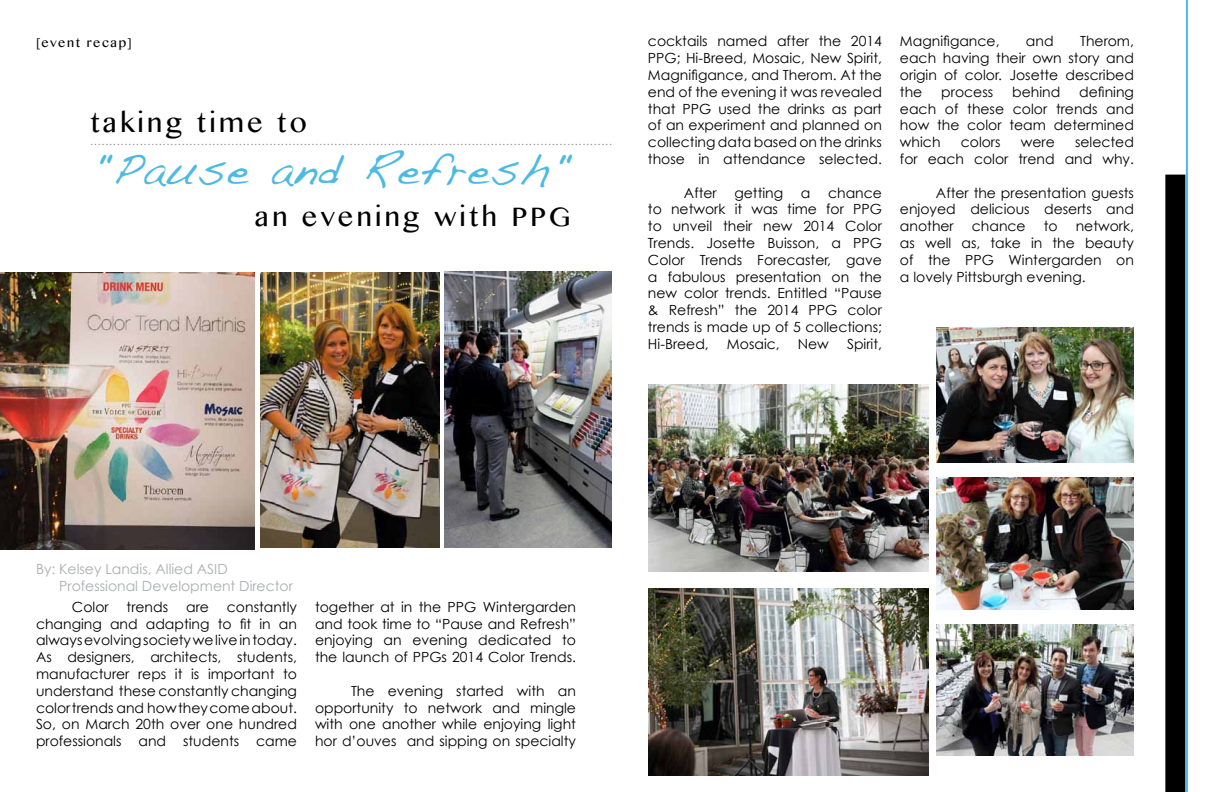
<style>
.page{position:relative;width:1224px;height:792px;background:#fff}
.page>*{position:absolute;margin:0;border:0;box-sizing:border-box;transform-origin:0 0}
.t1{font:45px "Handwriting Dakota";letter-spacing:.03em;color:#4cbae2}
.t2{font:30px "Kannada MN";letter-spacing:.11em;color:#000}
.t3{font:14px/16.8px "Century Gothic";color:#000;text-align:justify}
.t4{font:14px/16.8px "Century Gothic";color:#abadb0}
.t5{font:14px "Kannada MN";letter-spacing:.105em;color:#000}
.t6{font:12px "Minion Pro";color:#8b8e90}
</style>
<div class="page">
<hr style="left:1186px;top:0;width:2px;height:792px;background:#4cbae2">
<div style="left:1165px;top:175px;width:20px;height:617px;background:#000"></div>
<img style="left:445px;top:271px;width:167px;height:277px">
<img style="left:261px;top:272px;width:178px;height:276px">
<img style="left:0;top:272px;width:255px;height:277px">
<img style="left:648px;top:385px;width:281px;height:187px">
<img style="left:937px;top:328px;width:197px;height:135px">
<img style="left:937px;top:478px;width:197px;height:131px">
<img style="left:936px;top:624px;width:198px;height:132px">
<img style="left:648px;top:588px;width:281px;height:187px">
<p class="t5" style="left:36px;top:34px;width:97px">[event recap]</p>
<h2 class="t2" style="left:90px;top:104px;width:218px">taking time to</h2>
<p class="t6" style="left:90px;top:133px;width:523px">.........................................................................................................................................</p>
<h1 class="t1" style="left:90px;top:142px;width:482px">"Pause and Refresh"</h1>
<h2 class="t2" style="left:255px;top:198px;width:318px">an evening with PPG</h2>
<p class="t3" style="left:648px;top:33px;width:236px">cocktails named after the 2014<br>PPG; Hi-Breed, Mosaic, New Spirit, Magnifigance, and Therom. At the end of the evening it was revealed that PPG used the drinks as part of an experiment and planned on collecting data based on the drinks those in attendance selected.</p>
<p class="t3" style="left:684px;top:184px;width:34px">After</p>
<p class="t3" style="left:734px;top:184px;width:50px">getting</p>
<p class="t3" style="left:801px;top:184px;width:11px">a</p>
<p class="t3" style="left:648px;top:184px;width:236px;text-indent:180px">chance to network it was time for PPG to unveil their new 2014 Color Trends. Josette Buisson, a PPG Color Trends Forecaster, gave a fabulous presentation on the new color trends. Entitled “Pause &amp; Refresh” the 2014 PPG color trends is made up of 5 collections; Hi-Breed,</p>
<p class="t3" style="left:727px;top:335px;width:54px">Mosaic,</p>
<p class="t3" style="left:798px;top:335px;width:33px">New</p>
<p class="t3" style="left:847px;top:335px;width:36px">Spirit,</p>
<p class="t3" style="left:900px;top:33px;width:101px">Magnifigance,</p>
<p class="t3" style="left:1026px;top:33px;width:29px">and</p>
<p class="t3" style="left:900px;top:33px;width:235px;text-indent:180px">Therom, each having their own story and origin of color. Josette described the</p>
<p class="t3" style="left:900px;top:83px;width:236px;text-indent:179px">defining each of these color trends and how the color team determined which</p>
<p class="t3" style="left:941px;top:83px;width:53px">process</p>
<p class="t3" style="left:1012px;top:83px;width:50px">behind</p>
<p class="t3" style="left:900px;top:134px;width:235px;text-align:right">selected<br>for each color trend and why.</p>
<p class="t3" style="left:900px;top:184px;width:235px;text-indent:36px">After the presentation guests enjoyed delicious deserts and another</p>
<p class="t3" style="left:961px;top:134px;width:41px">colors</p>
<p class="t3" style="left:1021px;top:134px;width:35px">were</p>
<p class="t3" style="left:900px;top:218px;width:236px;text-indent:176px">network, as well as, take in the beauty of the PPG Wintergarden on a lovely Pittsburgh evening.</p>
<p class="t3" style="left:972px;top:218px;width:55px">chance</p>
<p class="t3" style="left:1044px;top:218px;width:15px">to</p>
<p class="t4" style="left:59px;top:561px;width:235px;text-indent:-23px">By: Kelsey Landis, Allied ASID<br>Professional Development Director</p>
<p class="t3" style="left:36px;top:598px;width:263px;text-indent:191px">constantly changing and adapting to fit in an always evolving society we live in today.<br>As designers, architects, students, manufacturer reps it is important to understand these constantly changing color trends and how they come about.<br>So, on March 20th over one hundred professionals and students came</p>
<p class="t3" style="left:315px;top:598px;width:263px">together at in the PPG Wintergarden and took time to “Pause and Refresh” enjoying an evening dedicated to the launch of PPGs 2014 Color Trends.</p>
<p class="t3" style="left:72px;top:598px;width:38px">Color</p>
<p class="t3" style="left:127px;top:598px;width:43px">trends</p>
<p class="t3" style="left:186px;top:598px;width:24px">are</p>
<p class="t3" style="left:315px;top:682px;width:263px;text-indent:36px">The evening started with an opportunity to network and mingle with one another while enjoying light hor d’ouves and sipping on specialty</p>
</div>
